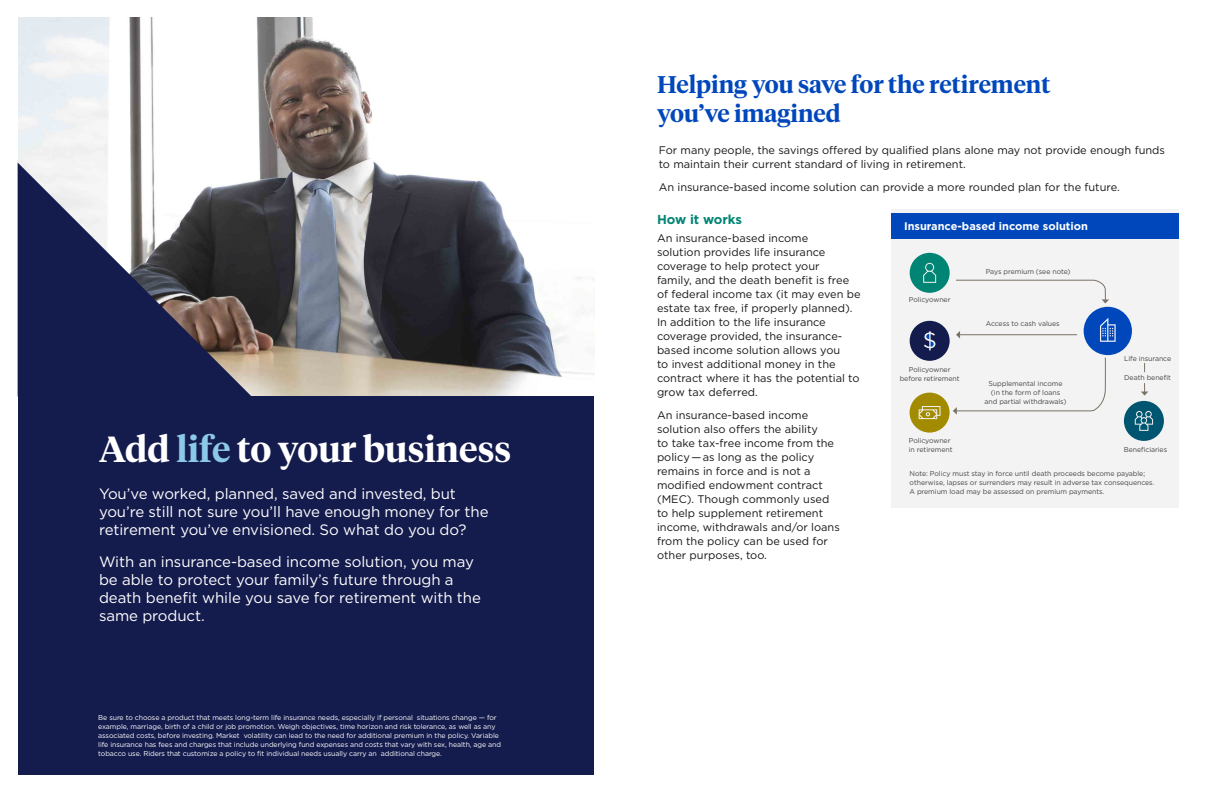
<style>
.page{position:relative;width:1224px;height:792px;background:#fff}
.page>*{position:absolute;margin:0;border:0;box-sizing:border-box;transform-origin:0 0}
.Headline_-_White{font:600 36px "Tiempos Headline";color:#fff}
.Subhead_-_Vibrant_Bl{font:600 24px/28.8px "Tiempos Headline";color:#0047bb}
.Intro{font:15px/18px "Gotham";letter-spacing:-.005em;color:#fff}
.Subhead_-_Mint{font:700 13px "Gotham";letter-spacing:-.005em;color:#008574}
.Body_copy{font:11px/14px "Gotham";color:#171717}
.t1{font:700 11px "Gotham";color:#fff}
.Disclosure{font:7px/9px "Gotham";letter-spacing:-.01em;color:#fff}
.t2{font:7px/9px "Gotham";letter-spacing:-.01em;color:#454545}
.s1{color:#8cc8e9}
</style>
<div class="page">
<img style="left:18px;top:18px;width:576px;height:378px">
<div style="left:18px;top:396px;width:576px;height:378px;background:#141b4d"></div>
<svg style="left:18px;top:162px;width:234px;height:234px;fill:#141b4d"></svg>
<div style="left:891px;top:210px;width:288px;height:298px;background:#f3f3f3"></div>
<div style="left:891px;top:214px;width:288px;height:25px;background:#0047bb"></div>
<svg style="left:910px;top:253px;width:254px;height:188px"></svg>
<h1 class="Headline_-_White" style="left:99px;top:424px;width:414px">Add <span class="s1">life</span> to your business</h1>
<p class="Intro" style="left:99px;top:484px;width:391px">You’ve worked, planned, saved and invested, but you’re still not sure you’ll have enough money for the retirement you’ve envisioned. So what do you do?</p>
<p class="Intro" style="left:99px;top:552px;width:384px">With an insurance-based income solution, you may be able to protect your family’s future through a death benefit while you save for retirement with the same product.</p>
<p class="Disclosure" style="left:98px;top:713px;width:404px">Be sure to choose a product that meets long-term life insurance needs, especially if personal situations change — for example, marriage, birth of a child or job promotion. Weigh objectives, time horizon and risk tolerance, as well as any associated costs, before investing. Market volatility can lead to the need for additional premium in the policy. Variable life insurance has fees and charges that include underlying fund expenses and costs that vary with sex, health, age and tobacco use. Riders that customize a policy to fit individual needs usually carry an additional charge.</p>
<h2 class="Subhead_-_Vibrant_Bl" style="left:657px;top:69px;width:395px">Helping you save for the retirement you’ve imagined</h2>
<p class="Body_copy" style="left:659px;top:143px;width:508px">For many people, the savings offered by qualified plans alone may not provide enough funds to maintain their current standard of living in retirement.</p>
<p class="Body_copy" style="left:659px;top:180px;width:463px">An insurance-based income solution can provide a more rounded plan for the future.</p>
<h3 class="Subhead_-_Mint" style="left:657px;top:211px;width:86px">How it works</h3>
<p class="Body_copy" style="left:657px;top:231px;width:205px">An insurance-based income<br>solution provides life insurance coverage to help protect your<br>family, and the death benefit is free of federal income tax (it may even be estate tax free, if properly planned).<br>In addition to the life insurance coverage provided, the insurance&shy;based income solution allows you<br>to invest additional money in the contract where it has the potential to grow tax deferred.</p>
<p class="Body_copy" style="left:657px;top:408px;width:184px">An insurance-based income solution also offers the ability<br>to take tax-free income from the policy — as long as the policy remains in force and is not a modified endowment contract (MEC). Though commonly used to help supplement retirement income, withdrawals and/or loans from the policy can be used for other purposes, too.</p>
<p class="t1" style="left:904px;top:219px;width:186px">Insurance-based income solution</p>
<p class="t2" style="left:986px;top:267px;width:86px">Pays premium (see note)</p>
<p class="t2" style="left:909px;top:295px;width:43px">Policyowner</p>
<p class="t2" style="left:986px;top:319px;width:75px">Access to cash values</p>
<p class="t2" style="left:1124px;top:354px;width:49px">Life insurance</p>
<p class="t2" style="left:900px;top:365px;width:61px;text-align:center">Policyowner before retirement</p>
<p class="t2" style="left:1124px;top:373px;width:48px">Death benefit</p>
<p class="t2" style="left:985px;top:379px;width:84px;text-align:center">Supplemental income (in the form of loans and partial withdrawals)</p>
<p class="t2" style="left:909px;top:436px;width:45px">Policyowner in retirement</p>
<p class="t2" style="left:1124px;top:445px;width:45px">Beneficiaries</p>
<p class="t2" style="left:910px;top:469px;width:246px">Note: Policy must stay in force until death proceeds become payable; otherwise, lapses or surrenders may result in adverse tax consequences.<br>A premium load may be assessed on premium payments.</p>
</div>
